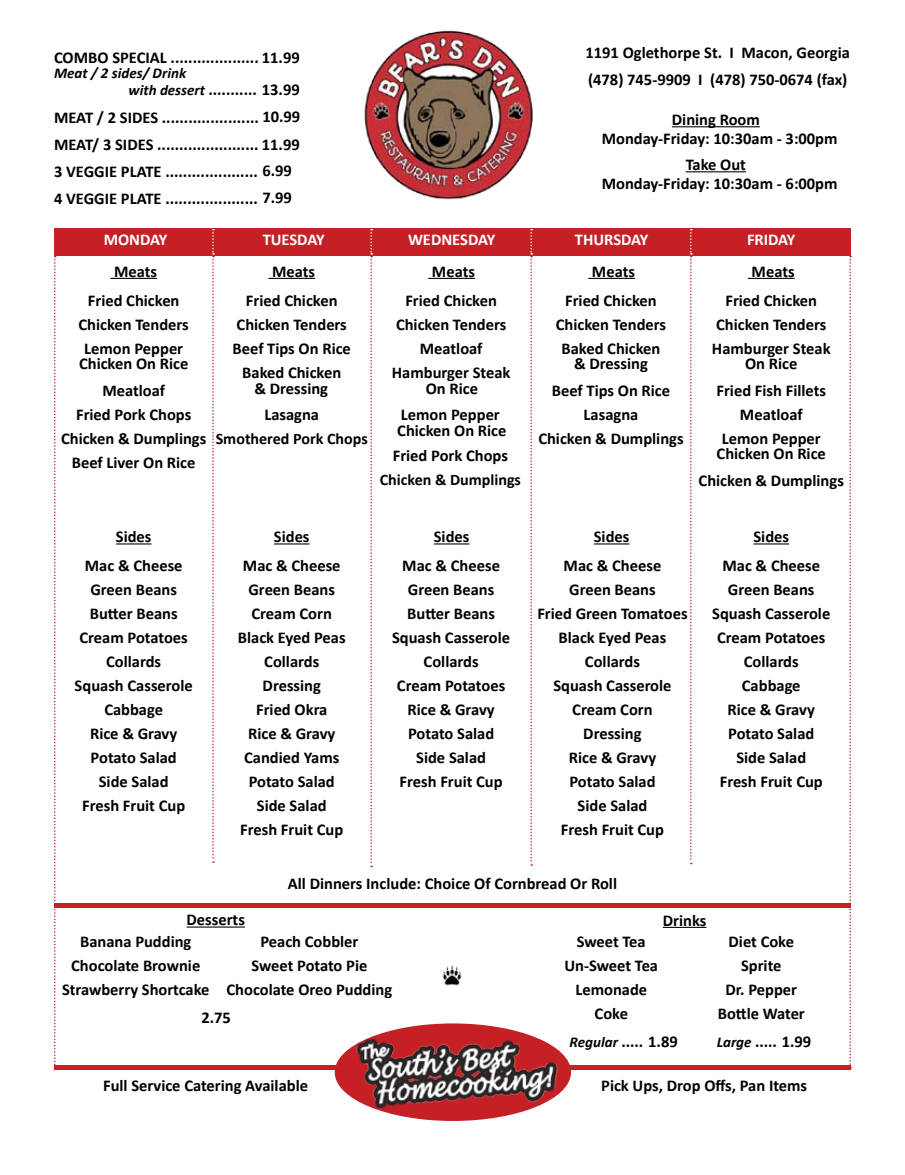
<style>
.page{position:relative;width:905px;height:1175px;background:#fff}
.page>*{position:absolute;margin:0;border:0;box-sizing:border-box;transform-origin:0 0}
.t1{font:700 16.5px/24px "Calibri";color:#000;text-align:center}
.t2{font:700 16.5px "Calibri";color:#fff}
.t3{font:700 16.05px "Calibri";color:#000}
.t4{font:italic 700 15px "Calibri";color:#000}
.s1{font-style:italic;font-size:15px}
</style>
<div class="page">
<hr style="left:672px;top:126px;width:87px;height:1px;background:#000">
<hr style="left:685px;top:171px;width:61px;height:1px;background:#000">
<img style="left:442px;top:965px;width:20px;height:21px">
<svg style="left:54px;top:256px;width:2px;height:809px"></svg>
<svg style="left:849px;top:256px;width:2px;height:812px"></svg>
<hr style="left:110px;top:278px;width:47px;height:1px;background:#000">
<hr style="left:116px;top:543px;width:35px;height:1px;background:#000">
<div style="left:54px;top:229px;width:159px;height:27px;background:#c52026"></div>
<hr style="left:268px;top:278px;width:47px;height:1px;background:#000">
<hr style="left:274px;top:543px;width:35px;height:1px;background:#000">
<div style="left:212px;top:229px;width:161px;height:27px;background:#c52026"></div>
<hr style="left:428px;top:278px;width:47px;height:1px;background:#000">
<hr style="left:434px;top:543px;width:35px;height:1px;background:#000">
<div style="left:372px;top:229px;width:159px;height:27px;background:#c52026"></div>
<hr style="left:588px;top:278px;width:47px;height:1px;background:#000">
<hr style="left:594px;top:543px;width:35px;height:1px;background:#000">
<div style="left:532px;top:229px;width:159px;height:27px;background:#c52026"></div>
<hr style="left:747px;top:278px;width:47px;height:1px;background:#000">
<hr style="left:753px;top:543px;width:36px;height:1px;background:#000">
<div style="left:691px;top:229px;width:159px;height:27px;background:#c52026"></div>
<hr style="left:186px;top:926px;width:59px;height:1px;background:#000">
<div style="left:54px;top:1065px;width:796px;height:5px;background:#c52026"></div>
<div style="left:54px;top:903px;width:796px;height:5px;background:#c52026"></div>
<div style="left:334px;top:1023px;width:237px;height:97px;background:#c52026;border-radius:50%"></div>
<hr style="left:663px;top:926px;width:43px;height:2px;background:#000">
<svg style="left:212px;top:229px;width:2px;height:633px"></svg>
<svg style="left:370px;top:229px;width:2px;height:638px"></svg>
<svg style="left:530px;top:229px;width:2px;height:636px"></svg>
<svg style="left:690px;top:229px;width:1px;height:635px"></svg>
<img style="left:350px;top:1034px;width:214px;height:78px">
<img style="left:364px;top:30px;width:169px;height:170px">
<p class="t1" style="left:54px;top:45px;width:247px">COMBO SPECIAL .................... 11.99</p>
<p class="t4" style="left:54px;top:62px;width:134px">Meat / 2 sides/ Drink</p>
<p class="t1" style="left:54px;top:104px;width:248px;line-height:27px;text-align:left">MEAT / 2 SIDES ...................... 10.99<br>MEAT/ 3 SIDES ....................... 11.99<br>3 VEGGIE PLATE ..................... 6.99<br>4 VEGGIE PLATE ..................... 7.99</p>
<p class="t1" style="left:129px;top:77px;width:173px"><span class="s1">with dessert</span> ........... 13.99</p>
<p class="t1" style="left:585px;top:39px;width:266px;line-height:27px;text-align:left">1191 Oglethorpe St. I Macon, Georgia (478) 745-9909 I (478) 750-0674 (fax)</p>
<p class="t1" style="left:601px;top:109px;width:237px;line-height:19.5px">Dining Room<br>Monday-Friday: 10:30am - 3:00pm</p>
<p class="t1" style="left:601px;top:154px;width:237px;line-height:19.5px">Take Out<br>Monday-Friday: 10:30am - 6:00pm</p>
<p class="t2" style="left:104px;top:228px;width:65px">MONDAY</p>
<p class="t2" style="left:263px;top:228px;width:63px">TUESDAY</p>
<p class="t2" style="left:408px;top:228px;width:89px">WEDNESDAY</p>
<p class="t2" style="left:575px;top:228px;width:75px">THURSDAY</p>
<p class="t2" style="left:747px;top:228px;width:50px">FRIDAY</p>
<p class="t1" style="left:114px;top:259px;width:45px">Meats</p>
<p class="t1" style="left:272px;top:259px;width:45px">Meats</p>
<p class="t1" style="left:432px;top:259px;width:45px">Meats</p>
<p class="t1" style="left:592px;top:259px;width:45px">Meats</p>
<p class="t1" style="left:751px;top:259px;width:45px">Meats</p>
<p class="t1" style="left:79px;top:288px;width:112px">Fried Chicken<br>Chicken Tenders<br>Lemon Pepper</p>
<p class="t1" style="left:79px;top:351px;width:111px">Chicken On Rice</p>
<p class="t1" style="left:61px;top:378px;width:147px">Meatloaf<br>Fried Pork Chops<br>Chicken &amp; Dumplings<br>Beef Liver On Rice</p>
<p class="t1" style="left:232px;top:288px;width:120px">Fried Chicken<br>Chicken Tenders<br>Beef Tips On Rice<br>Baked Chicken</p>
<p class="t1" style="left:254px;top:375px;width:75px;line-height:26.2px">&amp; Dressing<br>Lasagna</p>
<p class="t3" style="left:216px;top:427px;width:153px">Smothered Pork Chops</p>
<p class="t1" style="left:392px;top:288px;width:120px">Fried Chicken<br>Chicken Tenders<br>Meatloaf<br>Hamburger Steak</p>
<p class="t1" style="left:401px;top:375px;width:100px;line-height:26.2px">On Rice<br>Lemon Pepper</p>
<p class="t1" style="left:393px;top:417px;width:117px;line-height:25.5px;text-align:left">Chicken On Rice<br>Fried Pork Chops</p>
<p class="t3" style="left:380px;top:468px;width:143px">Chicken &amp; Dumplings</p>
<p class="t1" style="left:556px;top:288px;width:112px">Fried Chicken<br>Chicken Tenders<br>Baked Chicken</p>
<p class="t1" style="left:552px;top:349px;width:120px;line-height:27px">&amp; Dressing<br>Beef Tips On Rice</p>
<p class="t1" style="left:538px;top:402px;width:147px">Lasagna<br>Chicken &amp; Dumplings</p>
<p class="t1" style="left:712px;top:288px;width:120px">Fried Chicken<br>Chicken Tenders<br>Hamburger Steak</p>
<p class="t1" style="left:716px;top:349px;width:111px;line-height:27px">On Rice<br>Fried Fish Fillets</p>
<p class="t1" style="left:721px;top:402px;width:100px">Meatloaf<br>Lemon Pepper</p>
<p class="t1" style="left:698px;top:468px;width:147px">Chicken &amp; Dumplings</p>
<p class="t1" style="left:716px;top:441px;width:111px">Chicken On Rice</p>
<p class="t1" style="left:116px;top:524px;width:37px">Sides</p>
<p class="t1" style="left:274px;top:524px;width:37px">Sides</p>
<p class="t1" style="left:434px;top:524px;width:37px">Sides</p>
<p class="t1" style="left:594px;top:524px;width:37px">Sides</p>
<p class="t1" style="left:753px;top:524px;width:37px">Sides</p>
<p class="t1" style="left:75px;top:553px;width:120px">Mac &amp; Cheese<br>Green Beans<br>Butter Beans<br>Cream Potatoes<br>Collards<br>Squash Casserole<br>Cabbage<br>Rice &amp; Gravy<br>Potato Salad<br>Side Salad<br>Fresh Fruit Cup</p>
<p class="t1" style="left:238px;top:553px;width:109px">Mac &amp; Cheese<br>Green Beans<br>Cream Corn<br>Black Eyed Peas<br>Collards<br>Dressing<br>Fried Okra<br>Rice &amp; Gravy<br>Candied Yams<br>Potato Salad<br>Side Salad<br>Fresh Fruit Cup</p>
<p class="t1" style="left:392px;top:553px;width:120px">Mac &amp; Cheese<br>Green Beans<br>Butter Beans<br>Squash Casserole<br>Collards<br>Cream Potatoes<br>Rice &amp; Gravy<br>Potato Salad<br>Side Salad<br>Fresh Fruit Cup</p>
<p class="t1" style="left:537px;top:553px;width:152px">Mac &amp; Cheese<br>Green Beans<br>Fried Green Tomatoes<br>Black Eyed Peas<br>Collards<br>Squash Casserole<br>Cream Corn<br>Dressing<br>Rice &amp; Gravy<br>Potato Salad<br>Side Salad<br>Fresh Fruit Cup</p>
<p class="t1" style="left:712px;top:553px;width:120px">Mac &amp; Cheese<br>Green Beans<br>Squash Casserole<br>Cream Potatoes<br>Collards<br>Cabbage<br>Rice &amp; Gravy<br>Potato Salad<br>Side Salad<br>Fresh Fruit Cup</p>
<p class="t1" style="left:288px;top:871px;width:330px">All Dinners Include: Choice Of Cornbread Or Roll</p>
<p class="t1" style="left:186px;top:907px;width:60px">Desserts</p>
<p class="t1" style="left:663px;top:907px;width:45px">Drinks</p>
<p class="t1" style="left:62px;top:929px;width:149px">Banana Pudding<br>Chocolate Brownie<br>Strawberry Shortcake</p>
<p class="t1" style="left:226px;top:929px;width:167px">Peach Cobbler<br>Sweet Potato Pie<br>Chocolate Oreo Pudding</p>
<p class="t1" style="left:564px;top:929px;width:95px">Sweet Tea<br>Un-Sweet Tea<br>Lemonade<br>Coke</p>
<p class="t1" style="left:717px;top:929px;width:89px">Diet Coke<br>Sprite<br>Dr. Pepper<br>Bottle Water</p>
<p class="t1" style="left:201px;top:1005px;width:31px">2.75</p>
<p class="t1" style="left:569px;top:1029px;width:110px"><span class="s1">Regular</span> ..... 1.89</p>
<p class="t1" style="left:716px;top:1029px;width:96px"><span class="s1">Large</span> ..... 1.99</p>
<p class="t1" style="left:103px;top:1073px;width:206px">Full Service Catering Available</p>
<p class="t1" style="left:601px;top:1073px;width:207px">Pick Ups, Drop Offs, Pan Items</p>
</div>
